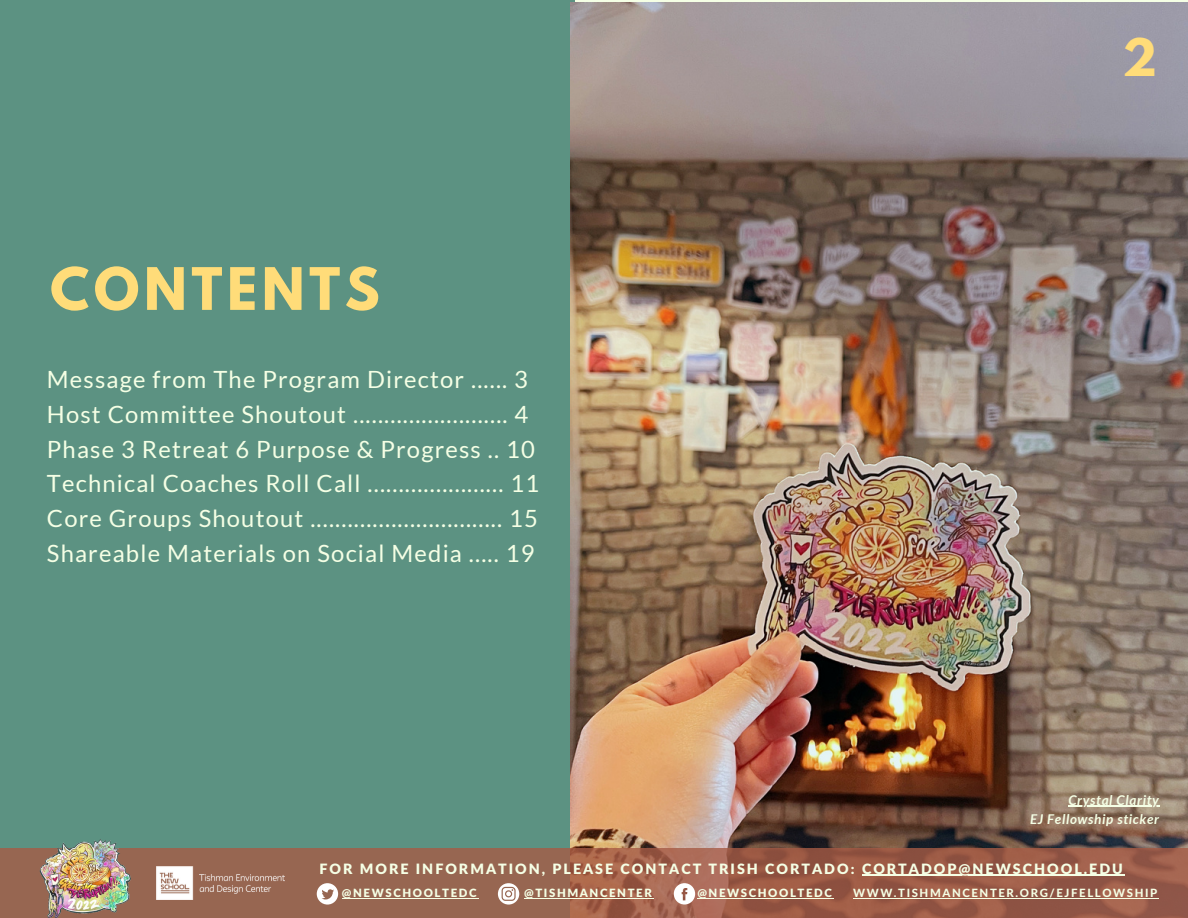
<style>
.page{position:relative;width:1188px;height:918px;background:#fff}
.page>*{position:absolute;margin:0;border:0;box-sizing:border-box;transform-origin:0 0}
.t1{font:700 51.9px "League Spartan";letter-spacing:.09em;color:#ffdc79}
.t2{font:700 45.9px "League Spartan";color:#ffdc79}
.t3{font:23.7px/34.8px "Lato";letter-spacing:.05em;color:#f5ffe5}
.t4{font:900 14.25px "Lato Latin";letter-spacing:.14em;color:#f5ffe5}
.t5{font:italic 700 13.5px/19.2px "Lato";letter-spacing:.05em;color:#f5ffe5;text-align:right}
.t6{font:900 11.4px "Lato Latin";letter-spacing:.14em;color:#f5ffe5}
.t7{font:800 11.4px "Lato Latin";letter-spacing:.14em;color:#f5ffe5}
</style>
<div class="page">
<div style="left:0;top:0;width:574px;height:918px;background:#5c9282"></div>
<img style="left:571px;top:3px;width:617px;height:846px">
<hr style="left:1069px;top:806px;width:91px;height:1px;background:#f5ffe5">
<svg style="left:0;top:849px;width:1188px;height:69px;background:#9a604c"></svg>
<svg style="left:317px;top:883px;width:21px;height:22px"></svg>
<svg style="left:498px;top:883px;width:21px;height:22px"></svg>
<svg style="left:674px;top:883px;width:21px;height:22px"></svg>
<hr style="left:862px;top:875px;width:263px;height:1px;background:#f5ffe5">
<hr style="left:342px;top:898px;width:136px;height:1px;background:#f5ffe5">
<hr style="left:697px;top:898px;width:137px;height:1px;background:#f5ffe5">
<hr style="left:524px;top:898px;width:129px;height:1px;background:#f5ffe5">
<hr style="left:853px;top:898px;width:306px;height:1px;background:#f5ffe5">
<img style="left:27px;top:839px;width:116px;height:79px">
<img style="left:156px;top:867px;width:128px;height:32px">
<h1 class="t1" style="left:50px;top:263px;width:331px">CONTENTS</h1>
<p class="t3" style="left:47px;top:361px;width:494px">Message from The Program Director ...... 3<br>Host Committee Shoutout ......................... 4<br>Phase 3 Retreat 6 Purpose &amp; Progress .. 10<br>Technical Coaches Roll Call ...................... 11<br>Core Groups Shoutout ............................... 15<br>Shareable Materials on Social Media ..... 19</p>
<h2 class="t2" style="left:1123px;top:34px;width:36px">2</h2>
<p class="t5" style="left:1030px;top:790px;width:130px">Crystal Clarity<br>EJ Fellowship sticker</p>
<p class="t4" style="left:320px;top:862px;width:805px">FOR MORE INFORMATION, PLEASE CONTACT TRISH CORTADO: CORTADOP@NEWSCHOOL.EDU</p>
<p class="t6" style="left:342px;top:888px;width:136px">@NEWSCHOOLTEDC</p>
<p class="t6" style="left:524px;top:888px;width:129px">@TISHMANCENTER</p>
<p class="t6" style="left:697px;top:888px;width:136px">@NEWSCHOOLTEDC</p>
<p class="t7" style="left:853px;top:888px;width:306px">WWW.TISHMANCENTER.ORG/EJFELLOWSHIP</p>
</div>
